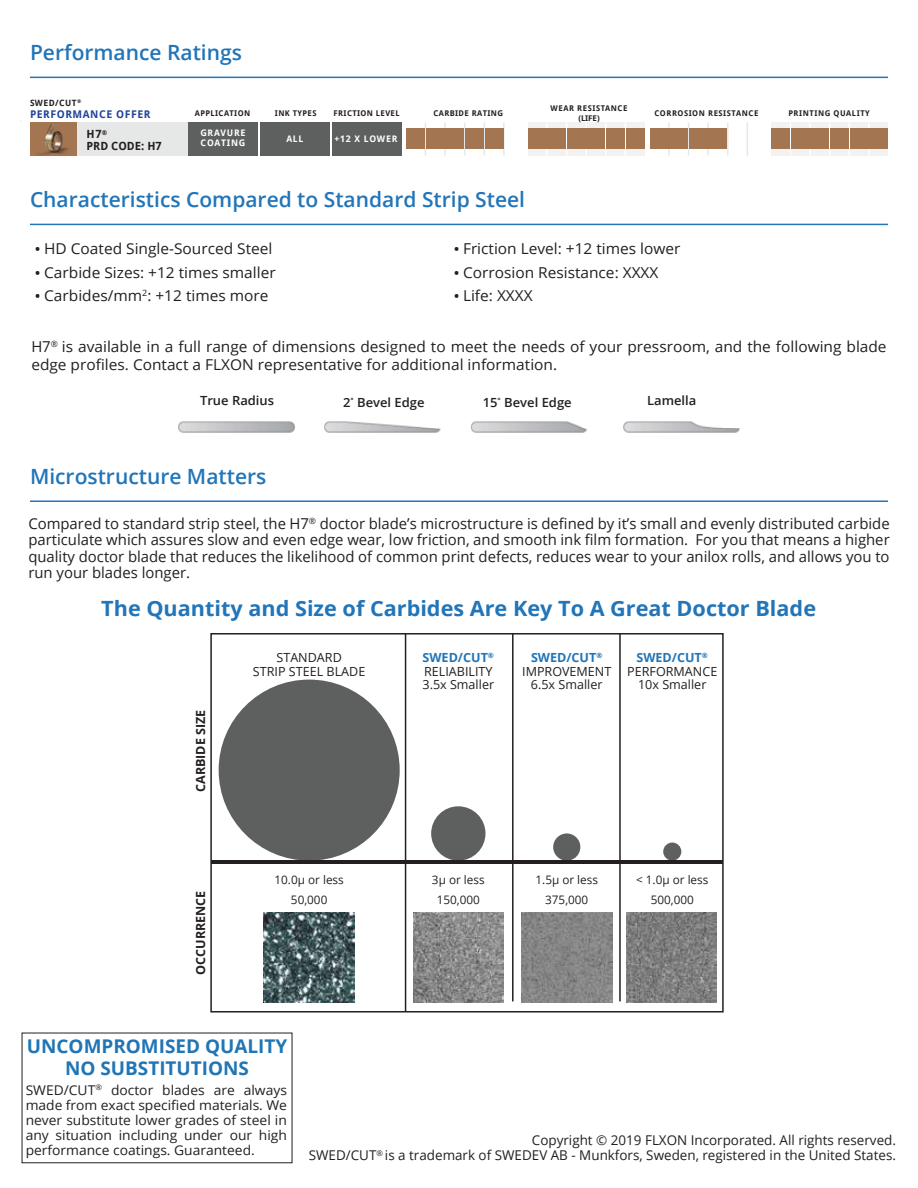
<style>
.page{position:relative;width:918px;height:1188px;background:#fff}
.page>*{position:absolute;margin:0;border:0;box-sizing:border-box;transform-origin:0 0}
.t1{font:600 21px "Open Sans";color:#2175b8}
.t2{font:700 21px "Open Sans";color:#2175b8}
.t3{font:700 18.9px/22.6px "Open Sans";color:#2175b5;text-align:center}
.t4{font:15px/16.5px "Open Sans";color:#231f20}
.t5{font:13.5px/14.9px "Open Sans";color:#231f20;text-align:right}
.t6{font:13.35px/15px "Open Sans";color:#231f20;text-align:justify}
.t7{font:12.6px/13.4px "Open Sans";color:#231f20;text-align:center}
.t8{font:600 12.6px "Open Sans";color:#231f20}
.t9{font:700 12.6px "Open Sans";letter-spacing:-.005em;color:#231f20}
.t10{font:11.7px "Open Sans";color:#231f20}
.t11{font:700 11.25px/11.2px "Droid Sans";color:#231f20}
.t12{font:700 10.65px "Droid Sans";letter-spacing:.05em;color:#214598}
.t13{font:700 9px/10.2px "Droid Sans";letter-spacing:.08em;color:#fff}
.t14{font:700 8.7px "Droid Sans";letter-spacing:.05em;color:#231f20}
.t15{font:700 7.95px/9.4px "Droid Sans";letter-spacing:.07em;color:#231f20;text-align:center}
.t16{font:700 7.95px "Droid Sans";letter-spacing:.05em;color:#231f20}
.s1{font-size:16.5px}
.s2{font-weight:700;color:#2175b8}
</style>
<div class="page">
<img style="left:178px;top:421px;width:117px;height:12px">
<img style="left:324px;top:421px;width:117px;height:12px">
<img style="left:471px;top:421px;width:116px;height:12px">
<img style="left:623px;top:421px;width:117px;height:12px">
<div style="left:72px;top:122px;width:123px;height:34px;background:#e6e7e7"></div>
<hr style="left:425px;top:122px;width:1px;height:33px;background:#e6e7e7">
<hr style="left:444px;top:122px;width:2px;height:33px;background:#e6e7e7">
<hr style="left:464px;top:122px;width:1px;height:33px;background:#e6e7e7">
<hr style="left:484px;top:122px;width:1px;height:33px;background:#e6e7e7">
<hr style="left:503px;top:122px;width:2px;height:33px;background:#e6e7e7">
<div style="left:426px;top:129px;width:19px;height:20px;background:#a37551"></div>
<div style="left:406px;top:129px;width:19px;height:20px;background:#a37551"></div>
<div style="left:446px;top:129px;width:18px;height:20px;background:#a37551"></div>
<div style="left:465px;top:129px;width:19px;height:20px;background:#a37551"></div>
<div style="left:485px;top:129px;width:18px;height:20px;background:#a37551"></div>
<div style="left:189px;top:122px;width:69px;height:34px;background:#5e5f5f"></div>
<div style="left:260px;top:122px;width:69px;height:34px;background:#5e5f5f"></div>
<div style="left:332px;top:122px;width:69px;height:34px;background:#5e5f5f"></div>
<div style="left:528px;top:122px;width:117px;height:34px;background:#f2f2f3"></div>
<hr style="left:546px;top:122px;width:2px;height:33px;background:#fff">
<hr style="left:566px;top:122px;width:1px;height:33px;background:#fff">
<hr style="left:585px;top:122px;width:2px;height:33px;background:#fff">
<hr style="left:605px;top:122px;width:2px;height:33px;background:#fff">
<hr style="left:625px;top:122px;width:1px;height:33px;background:#fff">
<div style="left:528px;top:129px;width:18px;height:20px;background:#a37551"></div>
<div style="left:548px;top:129px;width:18px;height:20px;background:#a37551"></div>
<div style="left:567px;top:129px;width:19px;height:20px;background:#a37551"></div>
<div style="left:587px;top:129px;width:18px;height:20px;background:#a37551"></div>
<div style="left:606px;top:129px;width:19px;height:20px;background:#a37551"></div>
<div style="left:626px;top:129px;width:19px;height:20px;background:#a37551"></div>
<hr style="left:668px;top:122px;width:2px;height:33px;background:#e6e7e7">
<hr style="left:688px;top:122px;width:1px;height:33px;background:#e6e7e7">
<hr style="left:707px;top:122px;width:2px;height:33px;background:#e6e7e7">
<hr style="left:727px;top:122px;width:2px;height:33px;background:#e6e7e7">
<hr style="left:747px;top:122px;width:1px;height:33px;background:#e6e7e7">
<div style="left:670px;top:129px;width:18px;height:20px;background:#a37551"></div>
<div style="left:650px;top:129px;width:18px;height:20px;background:#a37551"></div>
<div style="left:689px;top:129px;width:19px;height:20px;background:#a37551"></div>
<div style="left:709px;top:129px;width:18px;height:20px;background:#a37551"></div>
<div style="left:772px;top:122px;width:116px;height:34px;background:#f2f2f3"></div>
<hr style="left:790px;top:122px;width:1px;height:33px;background:#fff">
<hr style="left:809px;top:122px;width:2px;height:33px;background:#fff">
<hr style="left:829px;top:122px;width:1px;height:33px;background:#fff">
<hr style="left:849px;top:122px;width:1px;height:33px;background:#fff">
<hr style="left:868px;top:122px;width:2px;height:33px;background:#fff">
<div style="left:772px;top:129px;width:18px;height:20px;background:#a37551"></div>
<div style="left:791px;top:129px;width:18px;height:20px;background:#a37551"></div>
<div style="left:811px;top:129px;width:18px;height:20px;background:#a37551"></div>
<div style="left:830px;top:129px;width:19px;height:20px;background:#a37551"></div>
<div style="left:850px;top:129px;width:18px;height:20px;background:#a37551"></div>
<div style="left:869px;top:129px;width:19px;height:20px;background:#a37551"></div>
<hr style="left:30px;top:77px;width:858px;height:1px;background:#2175b8">
<hr style="left:30px;top:224px;width:858px;height:1px;background:#2175b8">
<hr style="left:30px;top:500px;width:858px;height:2px;background:#2175b8">
<img style="left:20px;top:121px;width:57px;height:35px">
<img style="left:626px;top:912px;width:91px;height:91px">
<div style="left:219px;top:680px;width:181px;height:181px;background:#5e5f5f;border-radius:50%"></div>
<div style="left:431px;top:806px;width:54px;height:55px;background:#5e5f5f;border-radius:50%"></div>
<div style="left:663px;top:843px;width:18px;height:18px;background:#5e5f5f;border-radius:50%"></div>
<div style="left:553px;top:833px;width:27px;height:28px;background:#5e5f5f;border-radius:50%"></div>
<hr style="left:211px;top:861px;width:512px;height:3px;background:#231f20">
<hr style="left:405px;top:634px;width:1px;height:378px;background:#231f20">
<hr style="left:512px;top:634px;width:2px;height:367px;background:#231f20">
<hr style="left:619px;top:634px;width:2px;height:367px;background:#231f20">
<div style="left:210px;top:633px;width:514px;height:380px;border:2px solid #231f20"></div>
<img style="left:264px;top:912px;width:90px;height:91px">
<img style="left:413px;top:912px;width:91px;height:91px">
<img style="left:522px;top:912px;width:90px;height:91px">
<img style="left:485px;top:994px;width:17px;height:7px">
<img style="left:529px;top:995px;width:16px;height:5px">
<img style="left:630px;top:995px;width:17px;height:5px">
<h1 class="t1" style="left:30px;top:38px;width:214px">Performance Ratings</h1>
<p class="t14" style="left:30px;top:97px;width:53px">SWED/CUT<sup>®</sup></p>
<p class="t12" style="left:30px;top:108px;width:122px">PERFORMANCE OFFER</p>
<p class="t15" style="left:551px;top:104px;width:78px">WEAR RESISTANCE (LIFE)</p>
<p class="t16" style="left:195px;top:109px;width:57px">APPLICATION</p>
<p class="t16" style="left:275px;top:109px;width:43px">INK TYPES</p>
<p class="t16" style="left:334px;top:109px;width:68px">FRICTION LEVEL</p>
<p class="t16" style="left:433px;top:109px;width:71px">CARBIDE RATING</p>
<p class="t15" style="left:655px;top:109px;width:105px">CORROSION RESISTANCE</p>
<p class="t15" style="left:788px;top:109px;width:83px">PRINTING QUALITY</p>
<p class="t11" style="left:87px;top:129px;width:77px">H7<sup>®<br></sup>PRD CODE: H7</p>
<p class="t13" style="left:200px;top:128px;width:47px">GRAVURE<br>COATING</p>
<p class="t13" style="left:286px;top:134px;width:18px">ALL</p>
<p class="t13" style="left:334px;top:134px;width:65px">+12 X LOWER</p>
<h1 class="t1" style="left:30px;top:185px;width:497px">Characteristics Compared to Standard Strip Steel</h1>
<p class="t4" style="left:35px;top:240px;width:239px"><span class="s1">•</span> HD Coated Single-Sourced Steel</p>
<p class="t4" style="left:35px;top:264px;width:243px"><span class="s1">•</span> Carbide Sizes: +12 times smaller</p>
<p class="t4" style="left:35px;top:286px;width:235px"><span class="s1">•</span> Carbides/mm<sup>2</sup>: +12 times more</p>
<p class="t4" style="left:453px;top:240px;width:229px"><span class="s1">•</span> Friction Level: +12 times lower</p>
<p class="t4" style="left:453px;top:264px;width:207px"><span class="s1">•</span> Corrosion Resistance: XXXX</p>
<p class="t4" style="left:453px;top:286px;width:81px"><span class="s1">•</span> Life: XXXX</p>
<p class="t4" style="left:31px;top:337px;width:857px;line-height:18px">H7<sup>®</sup> is available in a full range of dimensions designed to meet the needs of your pressroom, and the following blade edge profiles. Contact a FLXON representative for additional information.</p>
<p class="t8" style="left:200px;top:391px;width:76px">True Radius</p>
<p class="t8" style="left:483px;top:394px;width:90px">15<sup>°</sup> Bevel Edge</p>
<p class="t8" style="left:647px;top:391px;width:51px">Lamella</p>
<p class="t8" style="left:343px;top:394px;width:83px">2<sup>°</sup> Bevel Edge</p>
<h1 class="t1" style="left:30px;top:462px;width:238px">Microstructure Matters</h1>
<p class="t4" style="left:28px;top:515px;width:863px;text-align:justify">Compared to standard strip steel, the H7<sup>®</sup> doctor blade’s microstructure is defined by it’s small and evenly distributed carbide particulate which assures slow and even edge wear, low friction, and smooth ink film formation. For you that means a higher quality doctor blade that reduces the likelihood of common print defects, reduces wear to your anilox rolls, and allows you to run your blades longer.</p>
<h1 class="t2" style="left:101px;top:593px;width:716px">The Quantity and Size of Carbides Are Key To A Great Doctor Blade</h1>
<p class="t7" style="left:253px;top:651px;width:114px">STANDARD<br>STRIP STEEL BLADE</p>
<p class="t7" style="left:422px;top:651px;width:73px;text-align:left"><span class="s2">SWED/CUT</span><sup>®<br></sup>RELIABILITY<br>3.5x Smaller</p>
<p class="t7" style="left:522px;top:651px;width:91px"><span class="s2">SWED/CUT</span><sup>®<br></sup>IMPROVEMENT<br>6.5x Smaller</p>
<p class="t7" style="left:627px;top:651px;width:92px"><span class="s2">SWED/CUT</span><sup>®<br></sup>PERFORMANCE<br>10x Smaller</p>
<p class="t9" style="left:192px;top:792px;width:84px;rotate:-90deg">C A R B DI E EZIS</p>
<p class="t9" style="left:192px;top:975px;width:86px;rotate:-90deg">OCCURR NE CE</p>
<p class="t10" style="left:275px;top:872px;width:71px">10.0μ or less</p>
<p class="t10" style="left:432px;top:872px;width:54px">3μ or less</p>
<p class="t10" style="left:536px;top:872px;width:64px">1.5μ or less</p>
<p class="t10" style="left:636px;top:872px;width:74px">&lt; 1.0μ or less</p>
<p class="t10" style="left:291px;top:892px;width:38px">50,000</p>
<p class="t10" style="left:437px;top:892px;width:45px">150,000</p>
<p class="t10" style="left:545px;top:892px;width:45px">375,000</p>
<p class="t10" style="left:651px;top:892px;width:45px">500,000</p>
<p class="t3" style="left:27px;top:1034px;width:262px">UNCOMPROMISED QUALITY<br>NO SUBSTITUTIONS</p>
<p class="t6" style="left:26px;top:1082px;width:263px">SWED/CUT<sup>®</sup> doctor blades are always made from exact specified materials. We never substitute lower grades of steel in any situation including under our high performance coatings. Guaranteed.</p>
<p class="t5" style="left:309px;top:1133px;width:589px">Copyright © 2019 FLXON Incorporated. All rights reserved.<br>SWED/CUT<sup>®</sup> is a trademark of SWEDEV AB - Munkfors, Sweden, registered in the United States.</p>
</div>
